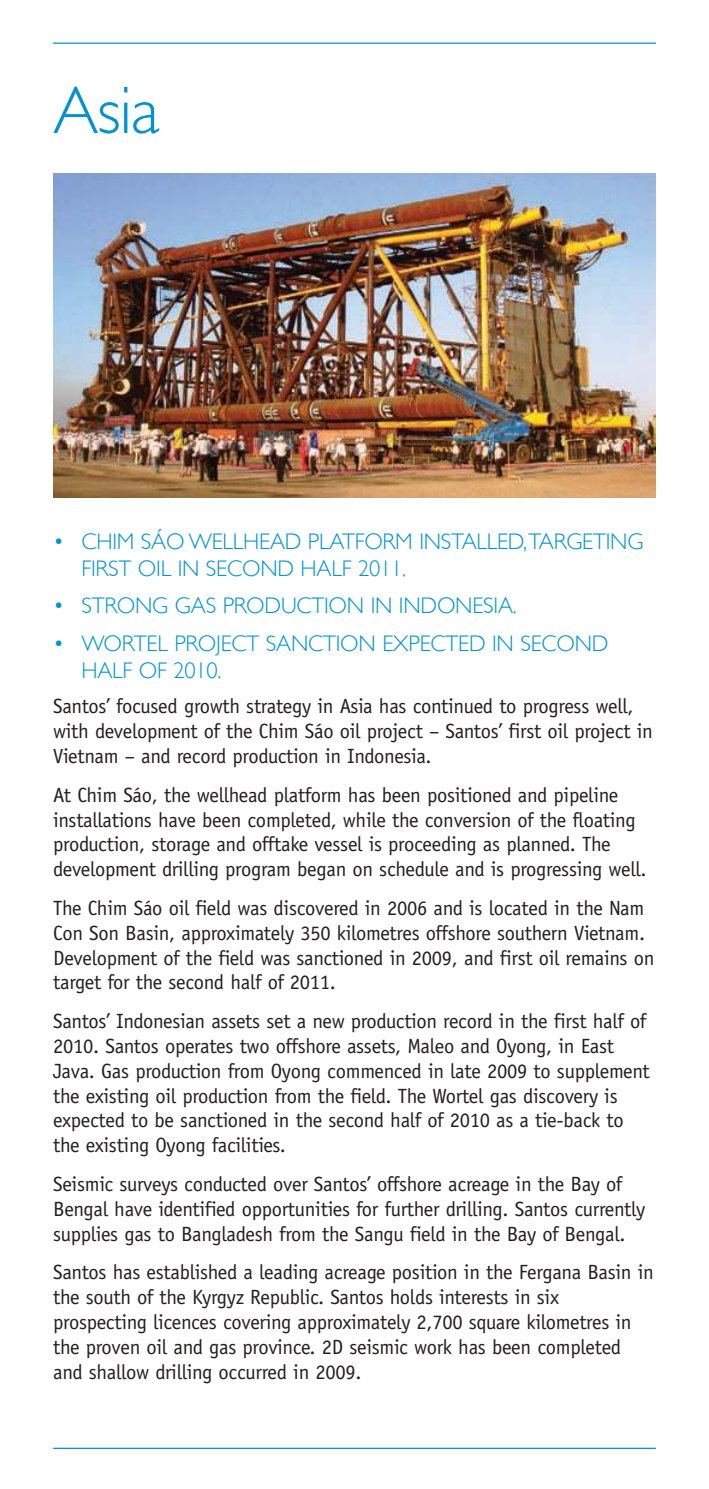
<style>
.page{position:relative;width:709px;height:1489px;background:#fff}
.page>*{position:absolute;margin:0;border:0;box-sizing:border-box;transform-origin:0 0}
.t1{font:300 67.5px "Gill Sans";color:#0093d0}
.t2{font:300 22.5px/27px "Gill Sans";letter-spacing:-.01em;color:#0093d0}
.t3{font:20.5px/24.8px "Officina Sans";letter-spacing:-.015em;color:#221f1f}
</style>
<div class="page">
<img style="left:53px;top:174px;width:603px;height:323px">
<hr style="left:53px;top:43px;width:603px;height:1px;background:#0093d0">
<hr style="left:53px;top:1447px;width:603px;height:1px;background:#0093d0">
<h1 class="t1" style="left:53px;top:82px;width:108px">Asia</h1>
<p class="t2" style="left:81px;top:527px;width:563px;text-indent:-28px">• CHIM SÁO WELLHEAD PLATFORM INSTALLED, TARGETING<br>FIRST OIL IN SECOND HALF 2011.</p>
<p class="t2" style="left:53px;top:592px;width:465px">• STRONG GAS PRODUCTION IN INDONESIA.</p>
<p class="t2" style="left:81px;top:630px;width:528px;text-indent:-28px">• WORTEL PROJECT SANCTION EXPECTED IN SECOND<br>HALF OF 2010.</p>
<p class="t3" style="left:53px;top:696px;width:601px">Santos’ focused growth strategy in Asia has continued to progress well, with development of the Chim Sáo oil project – Santos’ first oil project in<br>Vietnam – and record production in Indonesia.</p>
<p class="t3" style="left:53px;top:784px;width:595px">At Chim Sáo, the wellhead platform has been positioned and pipeline installations have been completed, while the conversion of the floating production, storage and offtake vessel is proceeding as planned. The development drilling program began on schedule and is progressing well.</p>
<p class="t3" style="left:53px;top:897px;width:602px">The Chim Sáo oil field was discovered in 2006 and is located in the Nam Con Son Basin, approximately 350 kilometres offshore southern Vietnam.<br>Development of the field was sanctioned in 2009, and first oil remains on target for the second half of 2011.</p>
<p class="t3" style="left:53px;top:1010px;width:598px">Santos’ Indonesian assets set a new production record in the first half of 2010. Santos operates two offshore assets, Maleo and Oyong, in East Java. Gas production from Oyong commenced in late 2009 to supplement the existing oil production from the field. The Wortel gas discovery is expected to be sanctioned in the second half of 2010 as a tie-back to the existing Oyong facilities.</p>
<p class="t3" style="left:53px;top:1173px;width:593px">Seismic surveys conducted over Santos’ offshore acreage in the Bay of<br>Bengal have identified opportunities for further drilling. Santos currently supplies gas to Bangladesh from the Sangu field in the Bay of Bengal.</p>
<p class="t3" style="left:53px;top:1261px;width:602px">Santos has established a leading acreage position in the Fergana Basin in the south of the Kyrgyz Republic. Santos holds interests in six prospecting licences covering approximately 2,700 square kilometres in the proven oil and gas province. 2D seismic work has been completed and shallow drilling occurred in 2009.</p>
</div>
